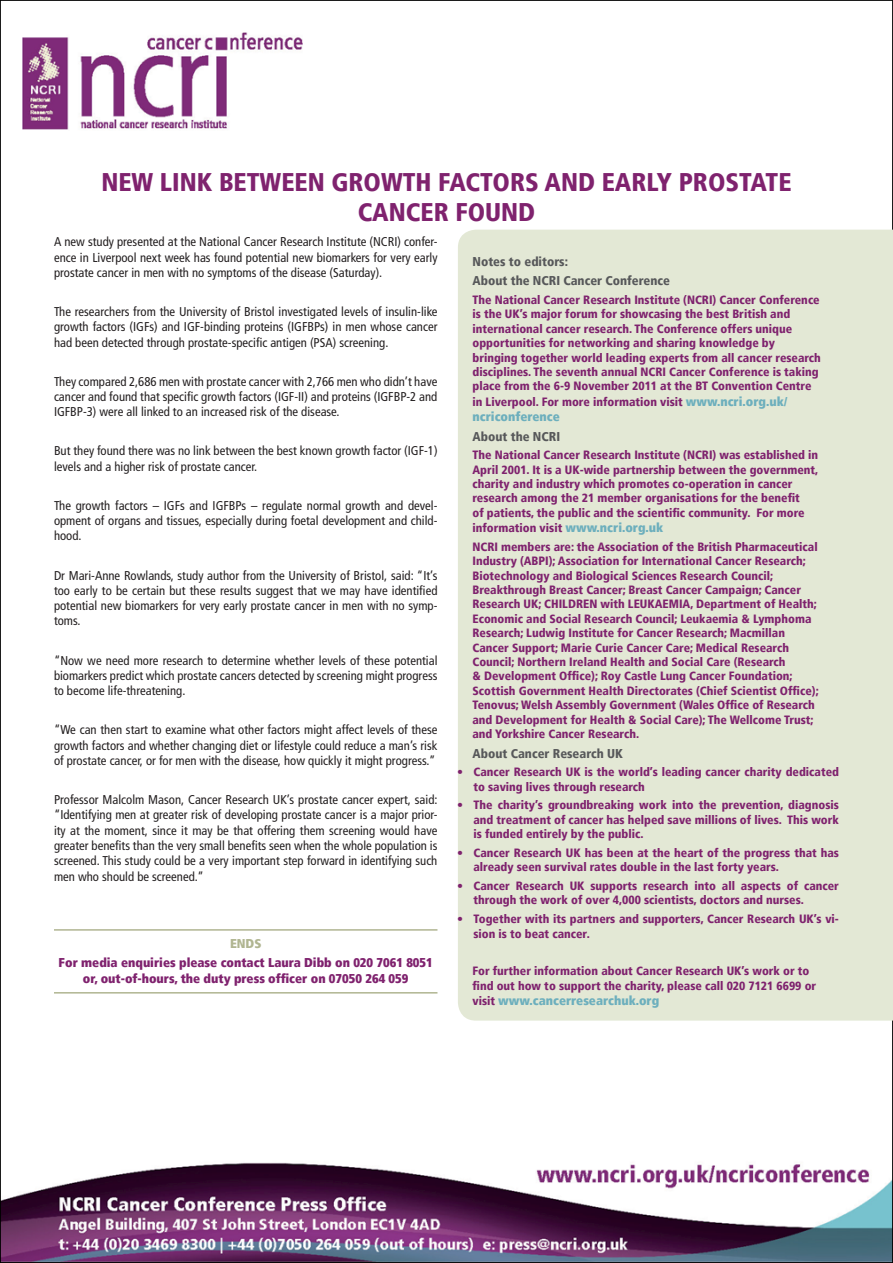
<style>
.page{position:relative;width:893px;height:1263px;background:#fff}
.page>*{position:absolute;margin:0;border:0;box-sizing:border-box;transform-origin:0 0}
.t1{font:900 condensed 25.5px/30.6px "Frutiger LT";color:#7f226e;text-align:center}
.t2{font:condensed 12.75px/15.3px "Frutiger LT";color:#231f20;text-align:justify}
.t3{font:900 condensed 12.75px/15.3px "Frutiger LT";color:#7f226e;text-align:center}
.t4{font:900 condensed 12.75px/19.5px "Frutiger LT";color:#57585a}
.t5{font:900 condensed 12.75px "Frutiger LT";color:#6dafbd}
.t6{font:900 condensed 12.75px "Frutiger LT";color:#b0b591}
.t7{font:900 condensed 12px/14.4px "Frutiger LT";color:#7f226e}
.s1{font-family:"Frutiger LT77 Black Cn";font-weight:400;font-stretch:normal}
.s2{font-size:12.75px;color:#6dafbd}
.s3{font-style:inherit}
.s4{font-size:12px;color:#7f226e}
</style>
<div class="page">
<img style="left:0;top:0;width:893px;height:1263px">
<div style="left:458px;top:230px;width:435px;height:790px;background:#e3e8d5"></div>
<hr style="left:54px;top:929px;width:383px;height:2px;background:#b0b591">
<hr style="left:54px;top:992px;width:383px;height:1px;background:#b0b591">
<h1 class="t1" style="left:101px;top:166px;width:692px">NEW LINK BETWEEN GROWTH FACTORS AND EARLY PROSTATE<br>CANCER FOUND</h1>
<p class="t2" style="left:54px;top:234px;width:385px">A new study presented at the National Cancer Research Institute (NCRI) confer&shy;ence in Liverpool next week has found potential new biomarkers for very early prostate cancer in men with no symptoms of the disease (Saturday).</p>
<p class="t2" style="left:54px;top:304px;width:385px">The researchers from the University of Bristol investigated levels of insulin-like growth factors (IGFs) and IGF-binding proteins (IGFBPs) in men whose cancer had been detected through prostate-specific antigen (PSA) screening.</p>
<p class="t2" style="left:54px;top:374px;width:385px">They compared 2,686 men with prostate cancer with 2,766 men who didn’t have cancer and found that specific growth factors (IGF-II) and proteins (IGFBP-2 and IGFBP-3) were all linked to an increased risk of the disease.</p>
<p class="t2" style="left:54px;top:443px;width:385px">But they found there was no link between the best known growth factor (IGF-1) levels and a higher risk of prostate cancer.</p>
<p class="t2" style="left:54px;top:498px;width:385px">The growth factors – IGFs and IGFBPs – regulate normal growth and devel&shy;opment of organs and tissues, especially during foetal development and child&shy;hood.</p>
<p class="t2" style="left:54px;top:567px;width:385px">Dr Mari-Anne Rowlands, study author from the University of Bristol, said: “It’s too early to be certain but these results suggest that we may have identified potential new biomarkers for very early prostate cancer in men with no symp&shy;toms.</p>
<p class="t2" style="left:54px;top:653px;width:385px">“Now we need more research to determine whether levels of these potential biomarkers predict which prostate cancers detected by screening might progress to become life-threatening.</p>
<p class="t2" style="left:54px;top:722px;width:385px">“We can then start to examine what other factors might affect levels of these growth factors and whether changing diet or lifestyle could reduce a man’s risk of prostate cancer, or for men with the disease, how quickly it might progress.”</p>
<p class="t2" style="left:54px;top:792px;width:385px">Professor Malcolm Mason, Cancer Research UK’s prostate cancer expert, said: “Identifying men at greater risk of developing prostate cancer is a major prior&shy;ity at the moment, since it may be that offering them screening would have greater benefits than the very small benefits seen when the whole population is screened. This study could be a very important step forward in identifying such men who should be screened.”</p>
<p class="t6" style="left:230px;top:935px;width:33px">ends</p>
<p class="t3" style="left:59px;top:955px;width:376px">For media enquiries please contact Laura Dibb on 020 7061 8051 or, out-of-hours, the duty press officer on 07050 264 059</p>
<p class="t4" style="left:472px;top:252px;width:199px">Notes to editors:<br>About the NCRI Cancer Conference</p>
<p class="t7" style="left:472px;top:293px;width:350px">The National Cancer Research Institute (NCRI) Cancer Conference is the UK’s major forum for showcasing the best British and international cancer research. The Conference offers unique opportunities for networking and sharing knowledge by bringing together world leading experts from all cancer research disciplines. The <span class="s1">seventh</span> annual NCRI Cancer Conference is taking place from the <span class="s1">6</span>-<span class="s1">9</span> November 201<span class="s1">1</span> at the BT Convention Centre in Liverpool. For more information visit <span class="s2">www.ncri.org.uk/</span></p>
<p class="t5" style="left:472px;top:409px;width:89px">ncriconference</p>
<p class="t4" style="left:472px;top:426px;width:89px">About the NCRI</p>
<p class="t7" style="left:472px;top:448px;width:347px">The National Cancer Research Institute (NCRI) was established in April 2001. It is a UK-wide partnership between the government, charity and industry which promotes co-operation in cancer research among the 21 member organisations for the benefit<br>of patients, the public and the scientific community. For more information visit <span class="s2">www.ncri.org.uk</span></p>
<p class="t7" style="left:472px;top:539px;width:348px">NCRI members are: the Association of the British Pharmaceutical Industry (ABPI); Association for International Cancer Research; Biotechnology and Biological Sciences Research Council; Breakthrough Breast Cancer; Breast Cancer Campaign; Cancer Research UK; CHILDREN with LEUKAEMIA, Department of Health; Economic and Social Research Council; Leukaemia &amp; Lymphoma Research; Ludwig Institute for Cancer Research; Macmillan Cancer Support; Marie Curie Cancer Care; Medical Research Council; Northern Ireland Health and Social Care (Research<br>&amp; Development Office); Roy Castle Lung Cancer Foundation; Scottish Government Health Directorates (Chief Scientist Office); Tenovus; Welsh Assembly Government (Wales Office of Research and Development for Health &amp; Social Care); The Wellcome Trust; and Yorkshire Cancer Research.</p>
<p class="t4" style="left:472px;top:743px;width:152px">About Cancer Research UK</p>
<p class="t7" style="left:473px;top:765px;width:367px;text-indent:-16px"><span class="s3">•</span> Cancer Research UK is the world’s leading cancer charity dedicated to saving lives through research</p>
<p class="t7" style="left:473px;top:798px;width:367px;text-align:justify;text-indent:-16px"><span class="s3">•</span> The charity’s groundbreaking work into the prevention, diagnosis and treatment of cancer has helped save millions of lives. This work is funded entirely by the public.</p>
<p class="t7" style="left:473px;top:845px;width:367px;text-indent:-16px"><span class="s3">•</span> Cancer Research UK has been at the heart of the progress that has already seen survival rates double in the last forty years.</p>
<p class="t7" style="left:473px;top:878px;width:367px;text-indent:-16px"><span class="s3">•</span> Cancer Research UK supports research into all aspects of cancer through the work of over 4,000 scientists, doctors and nurses.</p>
<p class="t7" style="left:473px;top:911px;width:367px;line-height:15.3px;text-indent:-16px"><span class="s3">•</span> Together with its partners and supporters, Cancer Research UK’s vi&shy;sion is to beat cancer.</p>
<p class="t7" style="left:472px;top:964px;width:345px">For further information about Cancer Research UK’s work or to find out how to support the charity, please call 020 7121 6699 or</p>
<p class="t5" style="left:472px;top:993px;width:188px"><span class="s4">visit</span> www.cancerresearchuk.org</p>
</div>
